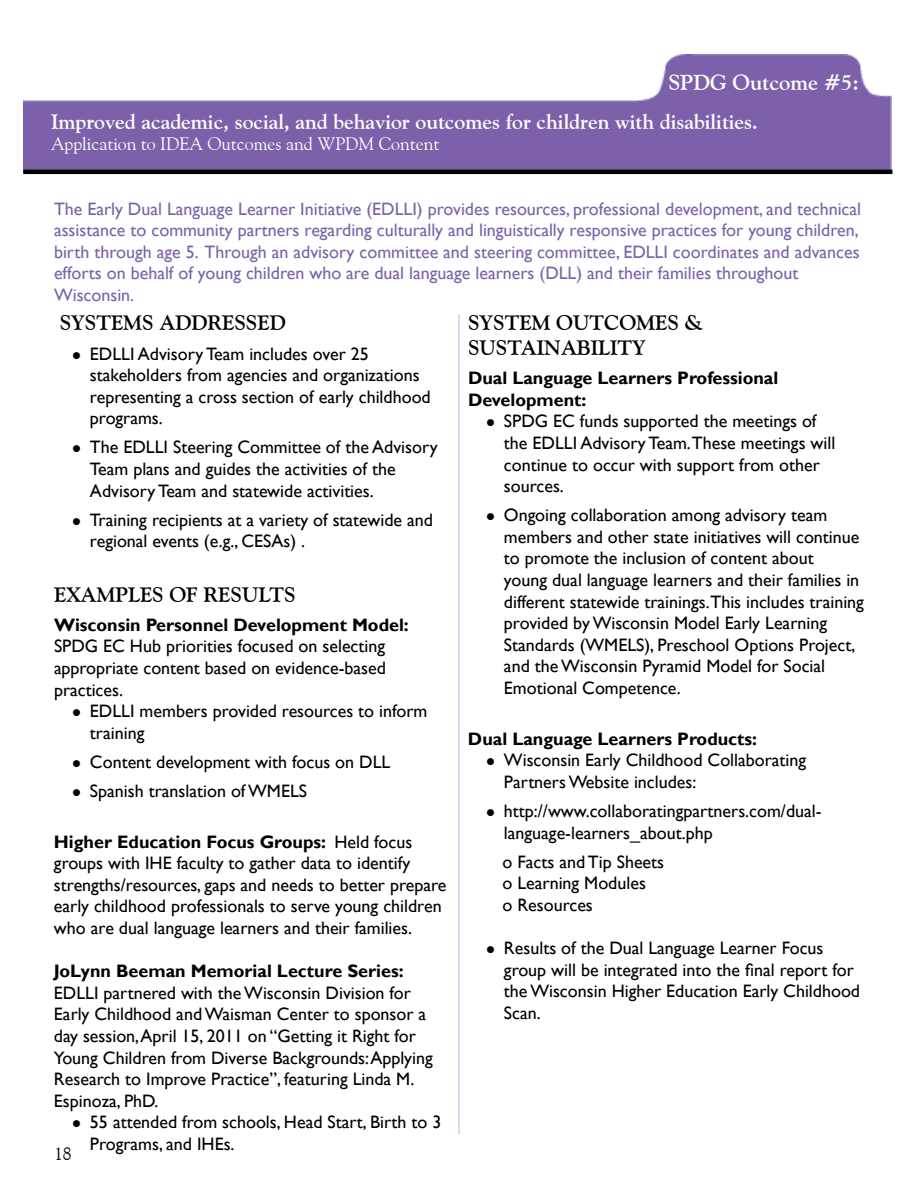
<style>
.page{position:relative;width:918px;height:1188px;background:#fff}
.page>*{position:absolute;margin:0;border:0;box-sizing:border-box;transform-origin:0 0}
.t1{font:700 21.75px "Goudy Old Style BT";color:#fff}
.t2{font:700 21px "Goudy Old Style BT";color:#fff}
.t3{font:700 21px/25.2px "Goudy Old Style BT";color:#000}
.t4{font:18px/21.6px "Gill Sans";color:#000}
.t5{font:18px/21.6px "Gill Sans";color:#7b62aa}
.t6{font:700 18px/21.6px "Gill Sans";color:#000}
.t7{font:18px "Goudy Old Style BT";color:#fff}
.t8{font:18px "Goudy Old Style BT";color:#000}
.s1{font-weight:700}
</style>
<div class="page">
<img style="left:23px;top:54px;width:869px;height:116px">
<hr style="left:23px;top:170px;width:869px;height:4px;background:#000">
<hr style="left:459px;top:314px;width:1px;height:820px;background:#c9a8e2">
<p class="t1" style="left:668px;top:69px;width:192px">SPDG Outcome #5:</p>
<p class="t2" style="left:51px;top:109px;width:708px">Improved academic, social, and behavior outcomes for children with disabilities.</p>
<p class="t7" style="left:51px;top:133px;width:390px">Application to IDEA Outcomes and WPDM Content</p>
<p class="t5" style="left:54px;top:198px;width:809px">The Early Dual Language Learner Initiative (EDLLI) provides resources, professional development, and technical assistance to community partners regarding culturally and linguistically responsive practices for young children, birth through age 5. Through an advisory committee and steering committee, EDLLI coordinates and advances efforts on behalf of young children who are dual language learners (DLL) and their families throughout Wisconsin.</p>
<p class="t3" style="left:60px;top:310px;width:228px">SYSTEMS ADDRESSED</p>
<p class="t4" style="left:90px;top:343px;width:342px;text-indent:-18px">● EDLLI Advisory Team includes over 25 stakeholders from agencies and organizations representing a cross section of early childhood programs.</p>
<p class="t4" style="left:90px;top:437px;width:349px;text-indent:-18px">● The EDLLI Steering Committee of the Advisory<br>Team plans and guides the activities of the<br>Advisory Team and statewide activities.</p>
<p class="t4" style="left:90px;top:509px;width:345px;text-indent:-18px">● Training recipients at a variety of statewide and regional events (e.g., CESAs) .</p>
<p class="t3" style="left:54px;top:581px;width:243px">EXAMPLES OF RESULTS</p>
<p class="t6" style="left:54px;top:614px;width:356px">Wisconsin Personnel Development Model:</p>
<p class="t4" style="left:54px;top:636px;width:333px;text-align:justify">SPDG EC Hub priorities focused on selecting appropriate content based on evidence-based practices.</p>
<p class="t4" style="left:90px;top:701px;width:339px;text-indent:-18px">● EDLLI members provided resources to inform training</p>
<p class="t4" style="left:72px;top:751px;width:320px">● Content development with focus on DLL</p>
<p class="t4" style="left:72px;top:780px;width:237px">● Spanish translation of WMELS</p>
<p class="t4" style="left:54px;top:831px;width:394px"><span class="s1">Higher Education Focus Groups:</span> Held focus groups with IHE faculty to gather data to identify strengths/resources, gaps and needs to better prepare early childhood professionals to serve young children who are dual language learners and their families.</p>
<p class="t6" style="left:54px;top:961px;width:351px">JoLynn Beeman Memorial Lecture Series:</p>
<p class="t4" style="left:54px;top:982px;width:380px">EDLLI partnered with the Wisconsin Division for Early Childhood and Waisman Center to sponsor a day session, April 15, 2011 on “Getting it Right for Young Children from Diverse Backgrounds: Applying Research to Improve Practice”, featuring Linda M.<br>Espinoza, PhD.</p>
<p class="t4" style="left:90px;top:1112px;width:353px;text-indent:-18px">● 55 attended from schools, Head Start, Birth to 3<br>Programs, and IHEs.</p>
<p class="t8" style="left:54px;top:1143px;width:19px">18</p>
<p class="t3" style="left:468px;top:310px;width:236px">SYSTEM OUTCOMES &amp;<br>SUSTAINABILITY</p>
<p class="t6" style="left:468px;top:368px;width:312px">Dual Language Learners Professional<br>Development:</p>
<p class="t4" style="left:504px;top:411px;width:333px;text-indent:-18px">● SPDG EC funds supported the meetings of the EDLLI Advisory Team.These meetings will continue to occur with support from other sources.</p>
<p class="t4" style="left:504px;top:505px;width:361px;text-indent:-18px">● Ongoing collaboration among advisory team members and other state initiatives will continue to promote the inclusion of content about<br>young dual language learners and their families in different statewide trainings.This includes training provided by Wisconsin Model Early Learning Standards (WMELS), Preschool Options Project, and the Wisconsin Pyramid Model for Social Emotional Competence.</p>
<p class="t6" style="left:468px;top:728px;width:291px">Dual Language Learners Products:</p>
<p class="t4" style="left:504px;top:750px;width:304px;text-indent:-18px">● Wisconsin Early Childhood Collaborating<br>Partners Website includes:</p>
<p class="t4" style="left:504px;top:801px;width:319px;text-indent:-18px">● http://www.collaboratingpartners.com/dual&shy;language-learners_about.php</p>
<p class="t4" style="left:503px;top:851px;width:163px">o Facts and Tip Sheets o Learning Modules<br>o Resources</p>
<p class="t4" style="left:504px;top:938px;width:358px;text-indent:-18px">● Results of the Dual Language Learner Focus group will be integrated into the final report for the Wisconsin Higher Education Early Childhood Scan.</p>
</div>
